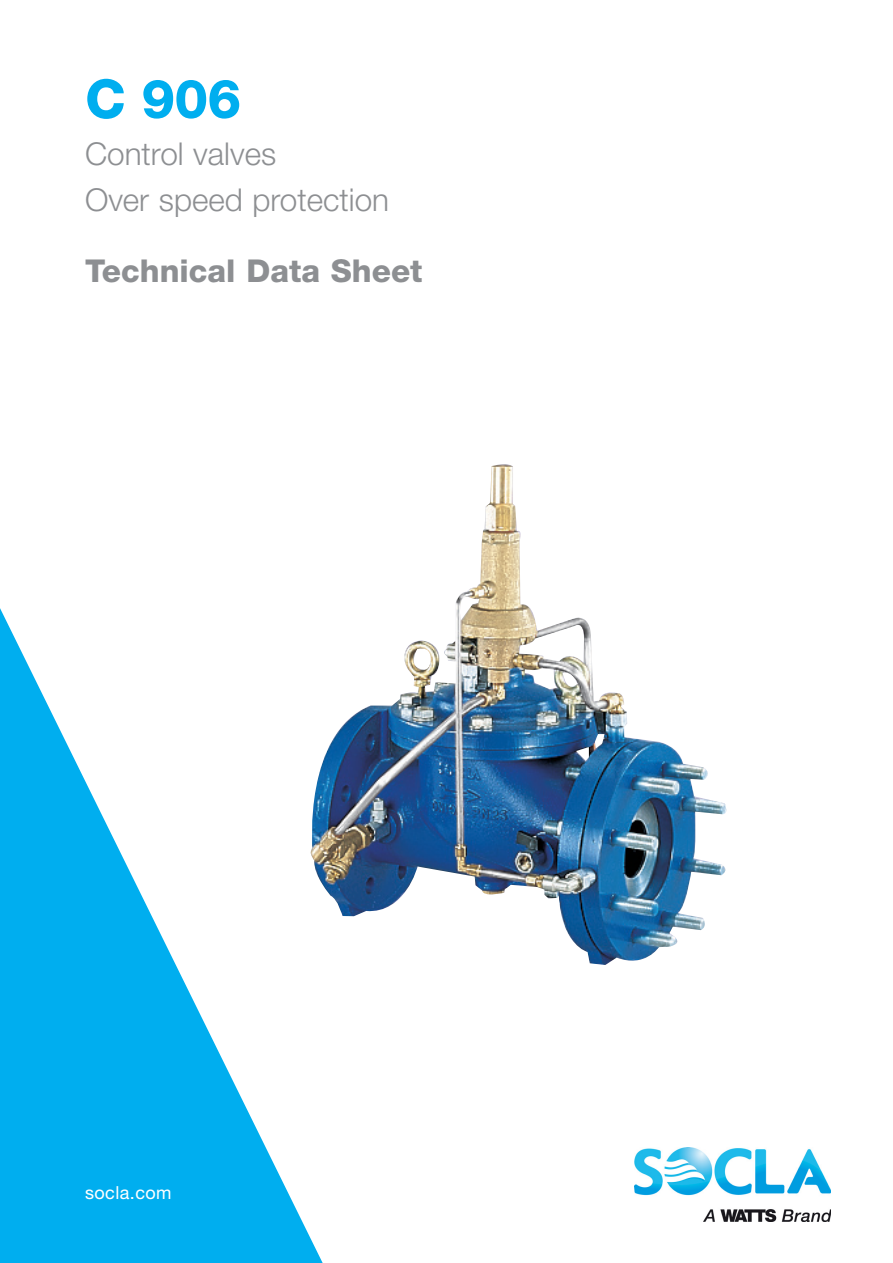
<style>
.page{position:relative;width:893px;height:1263px;background:#fff}
.page>*{position:absolute;margin:0;border:0;box-sizing:border-box;transform-origin:0 0}
.t1{font:800 54px "Helvetica Neue LT Std";color:#00aeef}
.t2{font:300 31.5px/46.5px "Helvetica Neue LT Std";color:#8d8f92}
.t3{font:800 31.5px "Helvetica Neue LT Std";color:#8d8f92}
.t4{font:18px "Helvetica Neue LT Std";letter-spacing:.025em;color:#fff}
</style>
<div class="page">
<img style="left:634px;top:1147px;width:196px;height:75px">
<svg style="left:0;top:608px;width:323px;height:655px;fill:#00aeef"></svg>
<img style="left:303px;top:464px;width:424px;height:504px">
<h1 class="t1" style="left:85px;top:67px;width:158px">C 906</h1>
<p class="t2" style="left:85px;top:129px;width:306px">Control valves<br>Over speed protection</p>
<p class="t3" style="left:85px;top:252px;width:339px">Technical Data Sheet</p>
<p class="t4" style="left:85px;top:1182px;width:88px">socla.com</p>
</div>
